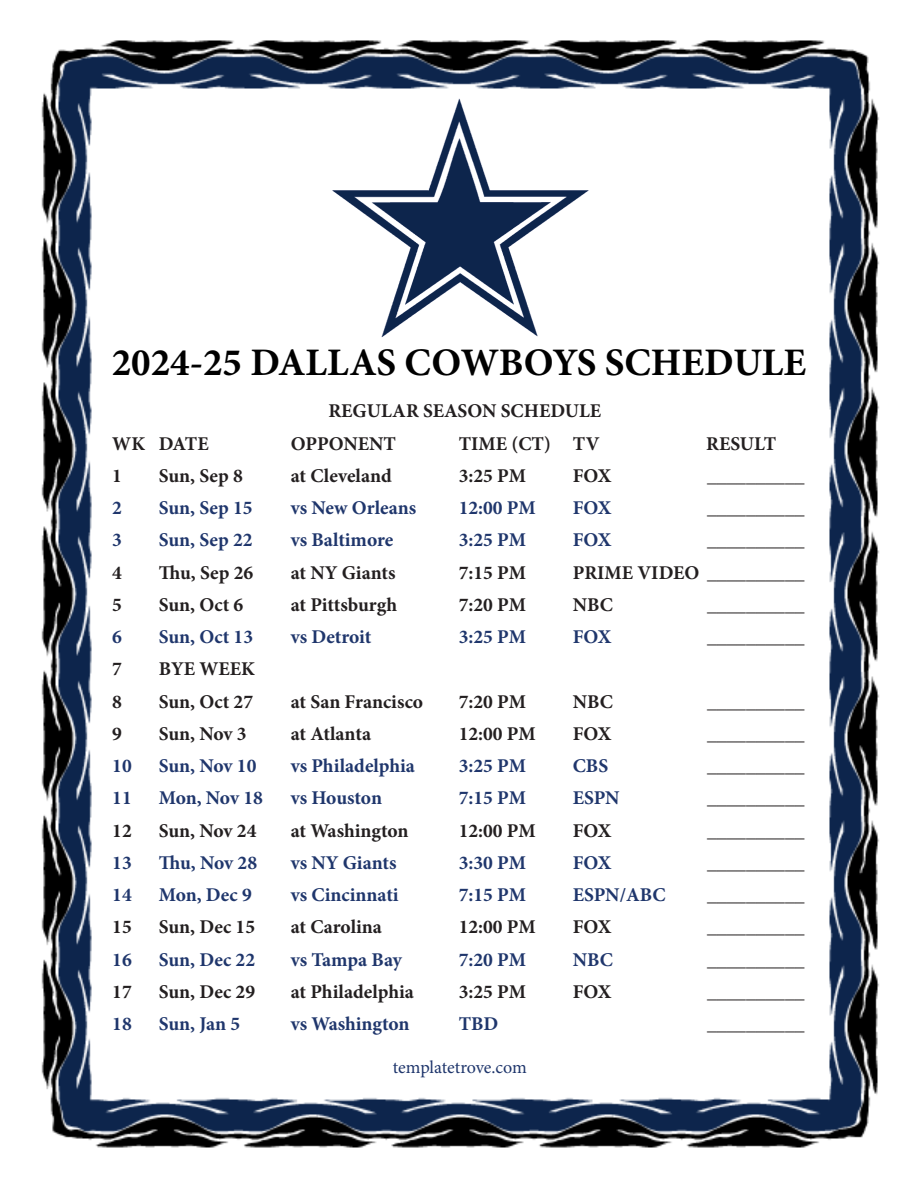
<style>
.page{position:relative;width:918px;height:1188px;background:#fff}
.page>*{position:absolute;margin:0;border:0;box-sizing:border-box;transform-origin:0 0}
.t1{font:700 39px "Minion Pro";color:#000}
.t2{font:700 19.5px "Minion Pro";color:#231f20}
.t3{font:700 19.5px "Minion Pro";color:#1f366c}
.t4{font:18px "Minion Pro";letter-spacing:-.005em;color:#1f366c}
</style>
<div class="page">
<img style="left:41px;top:40px;width:839px;height:1108px">
<img style="left:325px;top:92px;width:271px;height:250px">
<p class="t1" style="left:112px;top:335px;width:696px">2024-25 DALLAS COWBOYS SCHEDULE</p>
<p class="t2" style="left:328px;top:398px;width:274px">REGULAR SEASON SCHEDULE</p>
<p class="t2" style="left:112px;top:430px;width:98px">WK DATE</p>
<p class="t2" style="left:291px;top:430px;width:107px">OPPONENT</p>
<p class="t2" style="left:459px;top:430px;width:142px">TIME (CT) TV</p>
<p class="t2" style="left:706px;top:430px;width:71px">RESULT</p>
<p class="t2" style="left:112px;top:462px;width:11px">1</p>
<p class="t2" style="left:159px;top:462px;width:86px">Sun, Sep 8</p>
<p class="t2" style="left:291px;top:462px;width:103px">at Cleveland</p>
<p class="t2" style="left:459px;top:462px;width:69px">3:25 PM</p>
<p class="t2" style="left:573px;top:462px;width:40px">FOX</p>
<p class="t2" style="left:707px;top:462px;width:99px">__________</p>
<p class="t3" style="left:112px;top:494px;width:11px">2</p>
<p class="t3" style="left:159px;top:494px;width:95px">Sun, Sep 15</p>
<p class="t3" style="left:291px;top:494px;width:127px">vs New Orleans</p>
<p class="t3" style="left:459px;top:494px;width:79px">12:00 PM</p>
<p class="t3" style="left:573px;top:494px;width:40px">FOX</p>
<p class="t2" style="left:707px;top:494px;width:99px">__________</p>
<p class="t3" style="left:112px;top:527px;width:11px">3</p>
<p class="t3" style="left:159px;top:527px;width:95px">Sun, Sep 22</p>
<p class="t3" style="left:291px;top:527px;width:104px">vs Baltimore</p>
<p class="t3" style="left:459px;top:527px;width:69px">3:25 PM</p>
<p class="t3" style="left:573px;top:527px;width:40px">FOX</p>
<p class="t2" style="left:707px;top:527px;width:99px">__________</p>
<p class="t2" style="left:112px;top:559px;width:11px">4</p>
<p class="t2" style="left:159px;top:559px;width:96px">Thu, Sep 26</p>
<p class="t2" style="left:291px;top:559px;width:106px">at NY Giants</p>
<p class="t2" style="left:459px;top:559px;width:69px">7:15 PM</p>
<p class="t2" style="left:573px;top:559px;width:233px">PRIME VIDEO __________</p>
<p class="t2" style="left:112px;top:591px;width:11px">5</p>
<p class="t2" style="left:159px;top:591px;width:86px">Sun, Oct 6</p>
<p class="t2" style="left:291px;top:591px;width:108px">at Pittsburgh</p>
<p class="t2" style="left:459px;top:591px;width:69px">7:20 PM</p>
<p class="t2" style="left:573px;top:591px;width:42px">NBC</p>
<p class="t2" style="left:707px;top:591px;width:99px">__________</p>
<p class="t3" style="left:112px;top:623px;width:11px">6</p>
<p class="t3" style="left:159px;top:623px;width:96px">Sun, Oct 13</p>
<p class="t3" style="left:291px;top:623px;width:82px">vs Detroit</p>
<p class="t3" style="left:459px;top:623px;width:69px">3:25 PM</p>
<p class="t3" style="left:573px;top:623px;width:40px">FOX</p>
<p class="t2" style="left:707px;top:623px;width:99px">__________</p>
<p class="t2" style="left:112px;top:656px;width:11px">7</p>
<p class="t2" style="left:159px;top:656px;width:98px">BYE WEEK</p>
<p class="t2" style="left:112px;top:688px;width:11px">8</p>
<p class="t2" style="left:159px;top:688px;width:96px">Sun, Oct 27</p>
<p class="t2" style="left:291px;top:688px;width:134px">at San Francisco</p>
<p class="t2" style="left:459px;top:688px;width:69px">7:20 PM</p>
<p class="t2" style="left:573px;top:688px;width:42px">NBC</p>
<p class="t2" style="left:707px;top:688px;width:99px">__________</p>
<p class="t2" style="left:112px;top:720px;width:11px">9</p>
<p class="t2" style="left:159px;top:720px;width:89px">Sun, Nov 3</p>
<p class="t2" style="left:291px;top:720px;width:82px">at Atlanta</p>
<p class="t2" style="left:459px;top:720px;width:79px">12:00 PM</p>
<p class="t2" style="left:573px;top:720px;width:40px">FOX</p>
<p class="t2" style="left:707px;top:720px;width:99px">__________</p>
<p class="t3" style="left:112px;top:752px;width:21px">10</p>
<p class="t3" style="left:159px;top:752px;width:99px">Sun, Nov 10</p>
<p class="t3" style="left:291px;top:752px;width:126px">vs Philadelphia</p>
<p class="t3" style="left:459px;top:752px;width:69px">3:25 PM</p>
<p class="t3" style="left:573px;top:752px;width:37px">CBS</p>
<p class="t2" style="left:707px;top:752px;width:99px">__________</p>
<p class="t3" style="left:112px;top:785px;width:21px">11</p>
<p class="t3" style="left:159px;top:785px;width:106px">Mon, Nov 18</p>
<p class="t3" style="left:291px;top:785px;width:93px">vs Houston</p>
<p class="t3" style="left:459px;top:785px;width:69px">7:15 PM</p>
<p class="t3" style="left:573px;top:785px;width:48px">ESPN</p>
<p class="t2" style="left:707px;top:785px;width:99px">__________</p>
<p class="t2" style="left:112px;top:817px;width:21px">12</p>
<p class="t2" style="left:159px;top:817px;width:99px">Sun, Nov 24</p>
<p class="t2" style="left:291px;top:817px;width:119px">at Washington</p>
<p class="t2" style="left:459px;top:817px;width:79px">12:00 PM</p>
<p class="t2" style="left:573px;top:817px;width:40px">FOX</p>
<p class="t2" style="left:707px;top:817px;width:99px">__________</p>
<p class="t3" style="left:112px;top:849px;width:21px">13</p>
<p class="t3" style="left:159px;top:849px;width:100px">Thu, Nov 28</p>
<p class="t3" style="left:291px;top:849px;width:107px">vs NY Giants</p>
<p class="t3" style="left:459px;top:849px;width:69px">3:30 PM</p>
<p class="t3" style="left:573px;top:849px;width:40px">FOX</p>
<p class="t2" style="left:707px;top:849px;width:99px">__________</p>
<p class="t3" style="left:112px;top:881px;width:21px">14</p>
<p class="t3" style="left:159px;top:881px;width:95px">Mon, Dec 9</p>
<p class="t3" style="left:291px;top:881px;width:109px">vs Cincinnati</p>
<p class="t3" style="left:459px;top:881px;width:69px">7:15 PM</p>
<p class="t3" style="left:573px;top:881px;width:94px">ESPN/ABC</p>
<p class="t2" style="left:707px;top:881px;width:99px">__________</p>
<p class="t2" style="left:112px;top:914px;width:21px">15</p>
<p class="t2" style="left:159px;top:914px;width:98px">Sun, Dec 15</p>
<p class="t2" style="left:291px;top:914px;width:93px">at Carolina</p>
<p class="t2" style="left:459px;top:914px;width:79px">12:00 PM</p>
<p class="t2" style="left:573px;top:914px;width:40px">FOX</p>
<p class="t2" style="left:707px;top:914px;width:99px">__________</p>
<p class="t3" style="left:112px;top:946px;width:21px">16</p>
<p class="t3" style="left:159px;top:946px;width:98px">Sun, Dec 22</p>
<p class="t3" style="left:291px;top:946px;width:113px">vs Tampa Bay</p>
<p class="t3" style="left:459px;top:946px;width:69px">7:20 PM</p>
<p class="t3" style="left:573px;top:946px;width:42px">NBC</p>
<p class="t2" style="left:707px;top:946px;width:99px">__________</p>
<p class="t2" style="left:112px;top:978px;width:21px">17</p>
<p class="t2" style="left:159px;top:978px;width:98px">Sun, Dec 29</p>
<p class="t2" style="left:291px;top:978px;width:125px">at Philadelphia</p>
<p class="t2" style="left:459px;top:978px;width:69px">3:25 PM</p>
<p class="t2" style="left:573px;top:978px;width:40px">FOX</p>
<p class="t2" style="left:707px;top:978px;width:99px">__________</p>
<p class="t3" style="left:112px;top:1010px;width:21px">18</p>
<p class="t3" style="left:159px;top:1010px;width:83px">Sun, Jan 5</p>
<p class="t3" style="left:291px;top:1010px;width:120px">vs Washington</p>
<p class="t3" style="left:459px;top:1010px;width:41px">TBD</p>
<p class="t2" style="left:707px;top:1010px;width:99px">__________</p>
<p class="t4" style="left:393px;top:1055px;width:136px">templatetrove.com</p>
</div>
